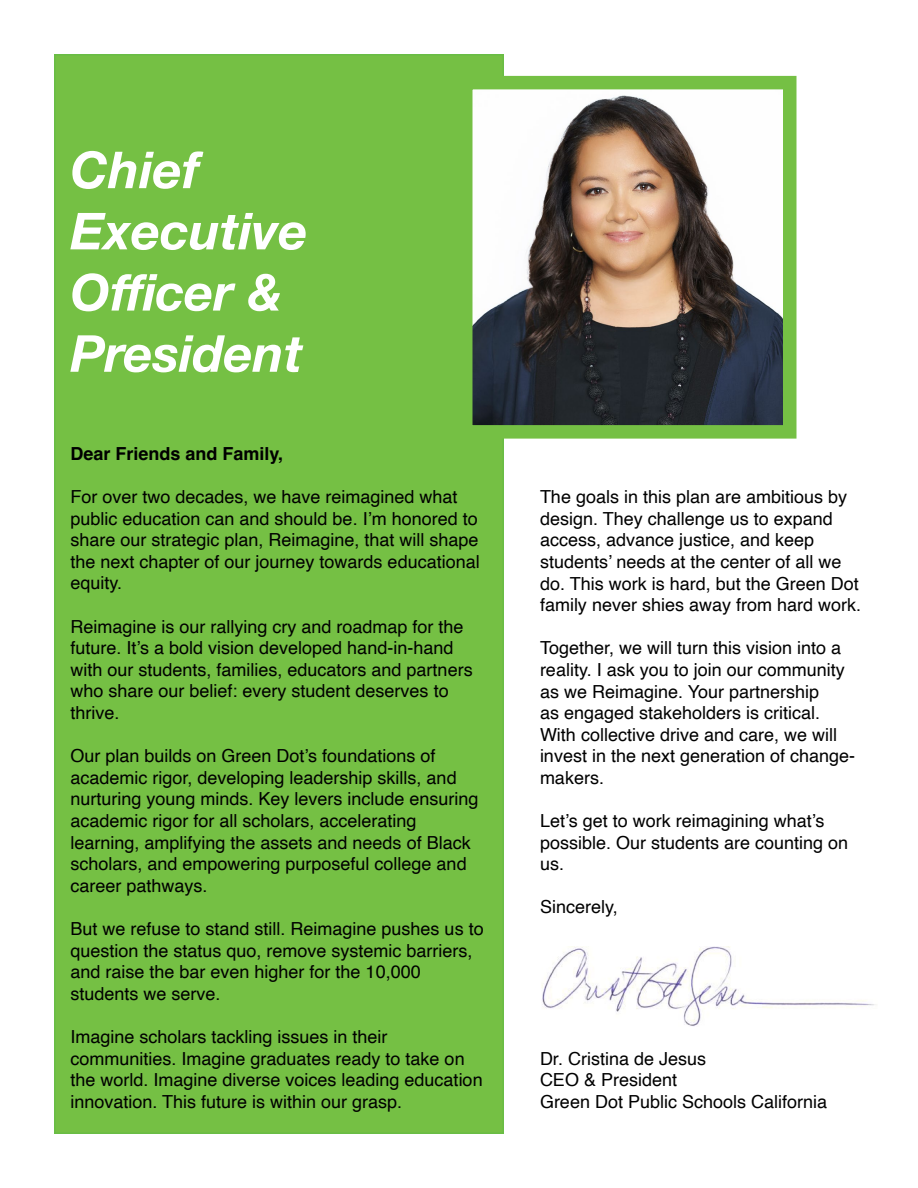
<style>
.page{position:relative;width:918px;height:1188px;background:#fff}
.page>*{position:absolute;margin:0;border:0;box-sizing:border-box;transform-origin:0 0}
.t1{font:italic 700 51px/61.2px "Helvetica Neue";color:#fff}
.t2{font:18px/21.6px "Helvetica";color:#000}
.t3{font:700 18px "Helvetica";color:#000}
</style>
<div class="page">
<div style="left:54px;top:54px;width:450px;height:1080px;background:#75c044;border:2px solid #69bd45"></div>
<img style="left:474px;top:91px;width:307px;height:333px">
<div style="left:459px;top:76px;width:337px;height:363px;border:14px solid #75c044"></div>
<img style="left:541px;top:946px;width:335px;height:80px">
<h1 class="t1" style="left:70px;top:141px;width:239px">Chief<br>Executive<br>Officer &amp;<br>President</h1>
<p class="t3" style="left:70px;top:442px;width:214px">Dear Friends and Family,</p>
<p class="t2" style="left:70px;top:486px;width:411px">For over two decades, we have reimagined what public education can and should be. I’m honored to share our strategic plan, Reimagine, that will shape the next chapter of our journey towards educational equity.</p>
<p class="t2" style="left:70px;top:616px;width:404px">Reimagine is our rallying cry and roadmap for the future. It’s a bold vision developed hand-in-hand with our students, families, educators and partners who share our belief: every student deserves to thrive.</p>
<p class="t2" style="left:70px;top:746px;width:410px">Our plan builds on Green Dot’s foundations of academic rigor, developing leadership skills, and nurturing young minds. Key levers include ensuring academic rigor for all scholars, accelerating learning, amplifying the assets and needs of Black scholars, and empowering purposeful college and career pathways.</p>
<p class="t2" style="left:70px;top:918px;width:415px">But we refuse to stand still. Reimagine pushes us to question the status quo, remove systemic barriers, and raise the bar even higher for the 10,000 students we serve.</p>
<p class="t2" style="left:70px;top:1026px;width:414px">Imagine scholars tackling issues in their communities. Imagine graduates ready to take on the world. Imagine diverse voices leading education innovation. This future is within our grasp.</p>
<p class="t2" style="left:540px;top:487px;width:323px">The goals in this plan are ambitious by design. They challenge us to expand access, advance justice, and keep students’ needs at the center of all we do. This work is hard, but the Green Dot family never shies away from hard work.</p>
<p class="t2" style="left:540px;top:638px;width:317px">Together, we will turn this vision into a reality. I ask you to join our community as we Reimagine. Your partnership<br>as engaged stakeholders is critical.<br>With collective drive and care, we will invest in the next generation of change&shy;makers.</p>
<p class="t2" style="left:540px;top:811px;width:310px">Let’s get to work reimagining what’s possible. Our students are counting on us.</p>
<p class="t2" style="left:540px;top:897px;width:79px">Sincerely,</p>
<p class="t2" style="left:540px;top:1048px;width:289px">Dr. Cristina de Jesus<br>CEO &amp; President<br>Green Dot Public Schools California</p>
</div>
